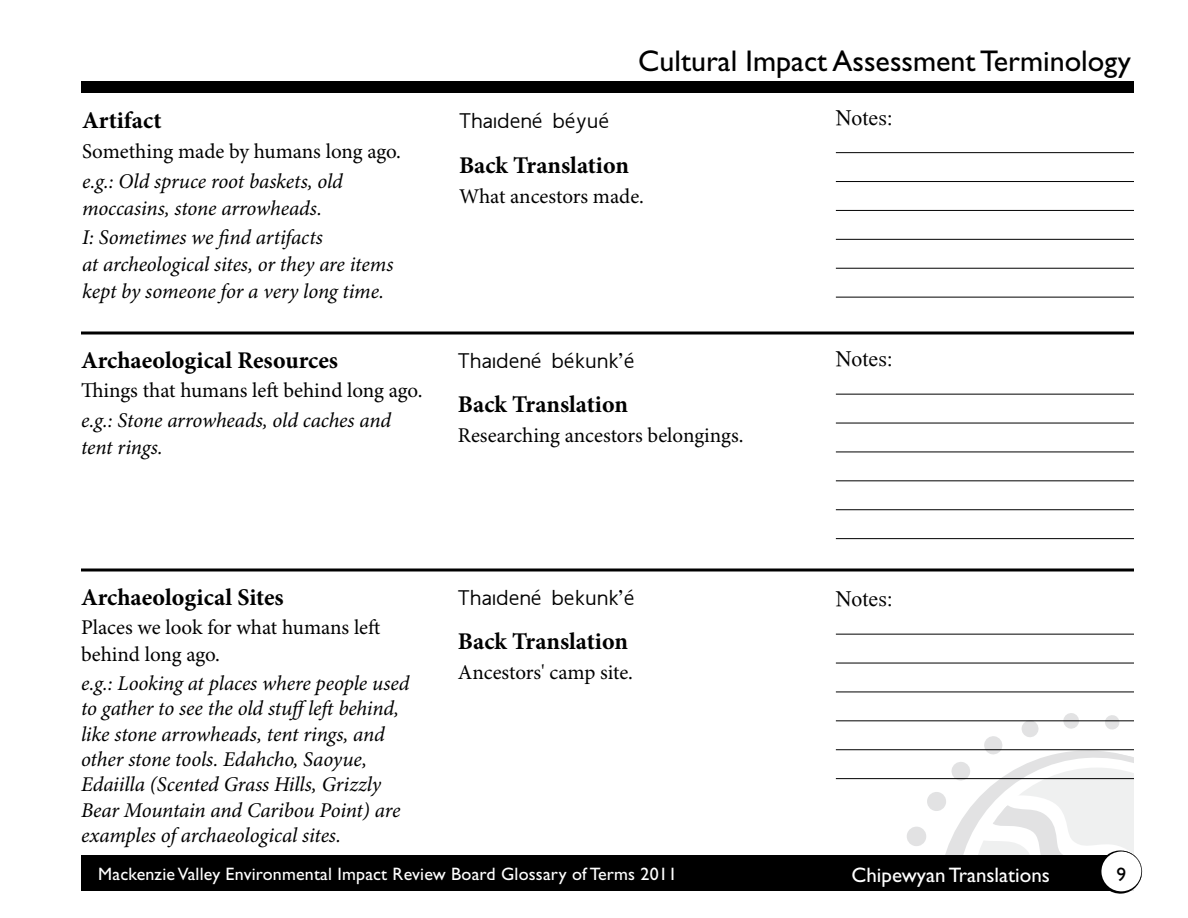
<style>
.page{position:relative;width:1188px;height:918px;background:#fff}
.page>*{position:absolute;margin:0;border:0;box-sizing:border-box;transform-origin:0 0}
.t1{font:30px "Gill Sans";color:#000}
.t2{font:700 24px "Minion Pro";color:#000}
.t3{font:italic 21px/25.5px "Minion Pro";letter-spacing:-.005em;color:#000}
.t4{font:21px/27px "Minion Pro";letter-spacing:-.005em;color:#000}
.t5{font:21px "Aboriginal Sans";color:#000}
.t6{font:21px "Gill Sans";color:#fff}
.t7{font:21px "Win Mac SIL Doulos Dene";color:#000}
.t8{font:19.5px "Gill Sans";color:#000}
.t9{font:18px "Gill Sans";letter-spacing:.01em;color:#fff}
</style>
<div class="page">
<hr style="left:81px;top:332px;width:1053px;height:2px;background:#000">
<div style="left:81px;top:81px;width:1053px;height:12px;background:#000"></div>
<hr style="left:836px;top:152px;width:298px;height:1px;background:#000">
<hr style="left:836px;top:181px;width:298px;height:1px;background:#000">
<hr style="left:836px;top:210px;width:298px;height:1px;background:#000">
<hr style="left:836px;top:239px;width:298px;height:1px;background:#000">
<hr style="left:836px;top:268px;width:298px;height:1px;background:#000">
<hr style="left:836px;top:297px;width:298px;height:1px;background:#000">
<div style="left:81px;top:856px;width:1041px;height:35px;background:#000"></div>
<svg style="left:896px;top:713px;width:247px;height:181px"></svg>
<hr style="left:836px;top:394px;width:298px;height:1px;background:#000">
<hr style="left:836px;top:423px;width:298px;height:1px;background:#000">
<hr style="left:836px;top:452px;width:298px;height:1px;background:#000">
<hr style="left:836px;top:480px;width:298px;height:1px;background:#000">
<hr style="left:836px;top:509px;width:298px;height:1px;background:#000">
<hr style="left:836px;top:538px;width:298px;height:1px;background:#000">
<hr style="left:836px;top:634px;width:298px;height:1px;background:#000">
<hr style="left:836px;top:663px;width:298px;height:1px;background:#000">
<hr style="left:836px;top:692px;width:298px;height:1px;background:#000">
<hr style="left:836px;top:720px;width:298px;height:1px;background:#000">
<hr style="left:836px;top:749px;width:298px;height:1px;background:#000">
<hr style="left:836px;top:778px;width:298px;height:1px;background:#000">
<svg style="left:81px;top:568px;width:1053px;height:4px;background:#3f3f3f"></svg>
<p class="t2" style="left:82px;top:104px;width:81px">Artifact</p>
<p class="t4" style="left:82px;top:139px;width:321px">Something made by humans long ago.</p>
<p class="t3" style="left:82px;top:168px;width:262px;line-height:27px">e.g.: Old spruce root baskets, old moccasins, stone arrowheads.</p>
<p class="t3" style="left:82px;top:225px;width:313px;line-height:27px">I: Sometimes we find artifacts<br>at archeological sites, or they are items kept by someone for a very long time.</p>
<p class="t2" style="left:81px;top:343px;width:259px">Archaeological Resources</p>
<p class="t4" style="left:81px;top:378px;width:343px">Things that humans left behind long ago.</p>
<p class="t3" style="left:81px;top:408px;width:312px;line-height:27px">e.g.: Stone arrowheads, old caches and tent rings.</p>
<h1 class="t1" style="left:638px;top:44px;width:494px">Cultural Impact Assessment Terminology</h1>
<p class="t5" style="left:459px;top:106px;width:152px">Thaıdené béyué</p>
<p class="t2" style="left:459px;top:148px;width:172px">Back Translation</p>
<p class="t4" style="left:459px;top:183px;width:186px">What ancestors made.</p>
<p class="t5" style="left:458px;top:346px;width:178px">Thaıdené békunk’é</p>
<p class="t2" style="left:458px;top:388px;width:172px">Back Translation</p>
<p class="t4" style="left:458px;top:423px;width:287px">Researching ancestors belongings.</p>
<p class="t7" style="left:836px;top:102px;width:59px">Notes:</p>
<p class="t7" style="left:836px;top:343px;width:59px">Notes:</p>
<p class="t2" style="left:81px;top:580px;width:204px">Archaeological Sites</p>
<p class="t4" style="left:81px;top:615px;width:301px">Places we look for what humans left behind long ago.</p>
<p class="t3" style="left:81px;top:671px;width:330px">e.g.: Looking at places where people used to gather to see the old stuffleft behind, like stone arrowheads, tent rings, and other stone tools. Edahcho, Saoyue, Edaiilla (Scented Grass Hills, Grizzly Bear Mountain and Caribou Point) are examples of archaeological sites.</p>
<p class="t5" style="left:458px;top:583px;width:178px">Thaıdené bekunk’é</p>
<p class="t2" style="left:458px;top:625px;width:172px">Back Translation</p>
<p class="t4" style="left:458px;top:660px;width:177px">Ancestors' camp site.</p>
<p class="t7" style="left:836px;top:583px;width:59px">Notes:</p>
<p class="t9" style="left:98px;top:864px;width:580px">Mackenzie Valley Environmental Impact Review Board Glossary of Terms 2011</p>
<p class="t8" style="left:1116px;top:863px;width:11px">9</p>
<p class="t6" style="left:852px;top:863px;width:200px">Chipewyan Translations</p>
</div>
